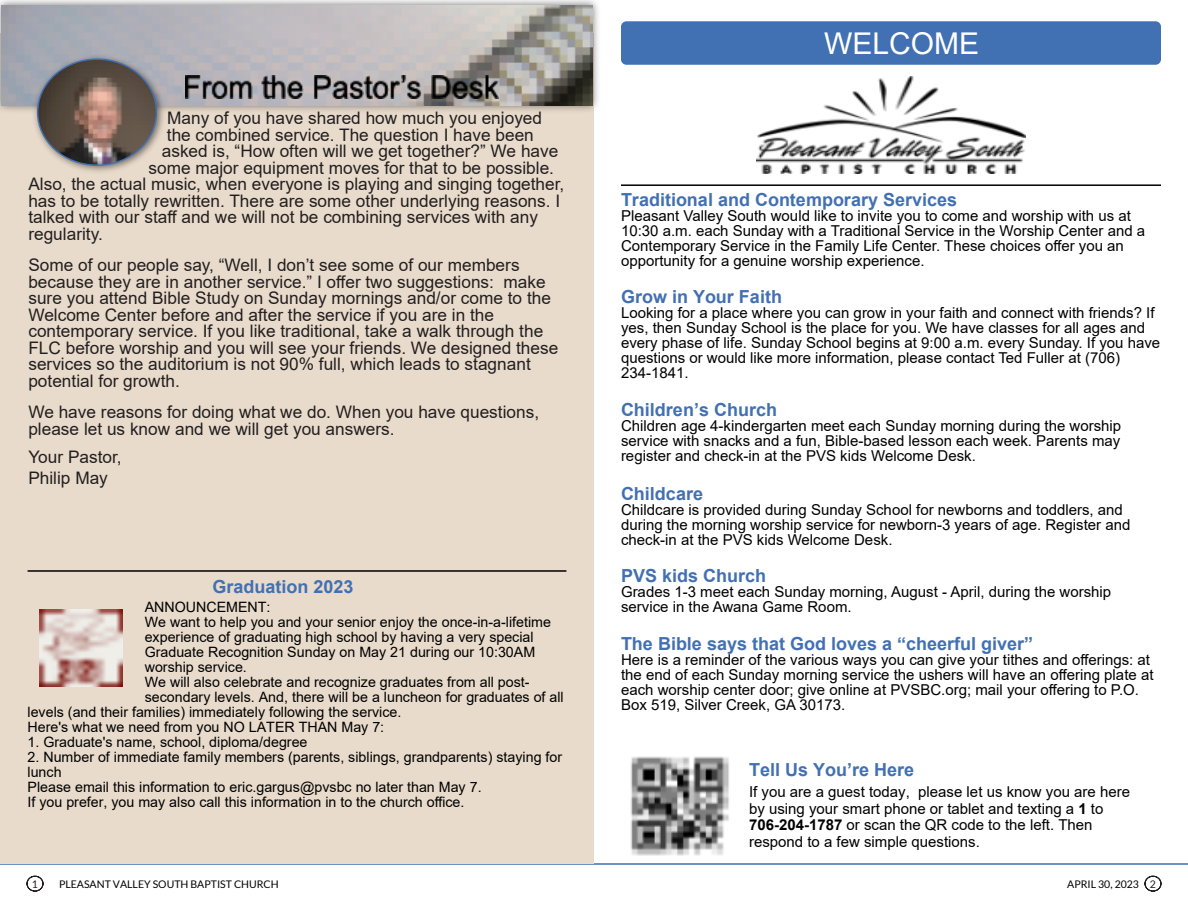
<style>
.page{position:relative;width:1188px;height:918px;background:#fff}
.page>*{position:absolute;margin:0;border:0;box-sizing:border-box;transform-origin:0 0}
.t1{font:30px "Arial";color:#fff}
.t2{font:700 18px "Arial";color:#4270b2}
.t3{font:17.25px/16.5px "Arial";color:#231f20}
.t4{font:15px/15px "Arial";color:#000}
.t5{font:14.25px/15px "Arial";color:#000}
.t6{font:10.5px "Lato";color:#000}
.t7{font:10.5px "Lato";color:#231f20}
.s1{font-weight:700}
.s2{color:#231f20}
</style>
<div class="page">
<svg style="left:26px;top:875px;width:18px;height:17px"></svg>
<svg style="left:1144px;top:875px;width:18px;height:17px"></svg>
<hr style="left:0;top:863px;width:1188px;height:2px;background:#4270b2">
<img style="left:630px;top:756px;width:99px;height:100px">
<hr style="left:621px;top:184px;width:540px;height:2px;background:#000">
<div style="left:621px;top:21px;width:540px;height:44px;background:#4170b3;border-radius:5px"></div>
<div style="left:0;top:34px;width:594px;height:830px;background:#e8dbcb"></div>
<hr style="left:28px;top:570px;width:538px;height:2px;background:#000">
<img style="left:39px;top:609px;width:83px;height:77px">
<img style="left:0;top:0;width:598px;height:112px">
<img style="left:2px;top:5px;width:590px;height:100px">
<img style="left:33px;top:54px;width:132px;height:118px">
<img style="left:38px;top:59px;width:118px;height:106px;border-radius:50%">
<img style="left:186px;top:76px;width:312px;height:22px">
<img style="left:757px;top:76px;width:268px;height:98px">
<p class="t3" style="left:167px;top:112px;width:376px">Many of you have shared how much you enjoyed</p>
<p class="t3" style="left:167px;top:128px;width:368px">the combined service. The question I have been</p>
<p class="t3" style="left:162px;top:145px;width:398px">asked is, “How often will we get together?” We have</p>
<p class="t3" style="left:149px;top:161px;width:407px">some major equipment moves for that to be possible.</p>
<p class="t3" style="left:28px;top:178px;width:538px">Also, the actual music, when everyone is playing and singing together,</p>
<p class="t3" style="left:28px;top:194px;width:533px">has to be totally rewritten. There are some other underlying reasons. I</p>
<p class="t3" style="left:28px;top:211px;width:511px">talked with our staff and we will not be combining services with any</p>
<p class="t3" style="left:28px;top:227px;width:76px">regularity.</p>
<p class="t3" style="left:28px;top:259px;width:531px">Some of our people say, “Well, I don’t see some of our members because they are in another service.” I offer two suggestions: make sure you attend Bible Study on Sunday mornings and/or come to the Welcome Center before and after the service if you are in the contemporary service. If you like traditional, take a walk through the FLC before worship and you will see your friends. We designed these services so the auditorium is not 90% full, which leads to stagnant potential for growth.</p>
<p class="t3" style="left:28px;top:406px;width:512px">We have reasons for doing what we do. When you have questions, please let us know and we will get you answers.</p>
<p class="t3" style="left:28px;top:448px;width:95px;line-height:21px">Your Pastor,<br>Philip May</p>
<p class="t2" style="left:213px;top:579px;width:143px">Graduation 2023</p>
<p class="t5" style="left:145px;top:601px;width:127px">ANNOUNCEMENT:</p>
<p class="t5" style="left:145px;top:616px;width:408px">We want to help you and your senior enjoy the once-in-a-lifetime</p>
<p class="t5" style="left:145px;top:631px;width:390px">experience of graduating high school by having a very special</p>
<p class="t5" style="left:145px;top:646px;width:392px">Graduate Recognition Sunday on May 21 during our 10:30AM</p>
<p class="t5" style="left:145px;top:661px;width:104px">worship service.</p>
<p class="t5" style="left:145px;top:676px;width:386px">We will also celebrate and recognize graduates from all post-</p>
<p class="t5" style="left:145px;top:691px;width:421px">secondary levels. And, there will be a luncheon for graduates of all</p>
<p class="t5" style="left:28px;top:706px;width:375px">levels (and their families) immediately following the service.</p>
<p class="t5" style="left:28px;top:721px;width:358px">Here's what we need from you NO LATER THAN May 7:</p>
<p class="t5" style="left:28px;top:736px;width:281px">1. Graduate's name, school, diploma/degree</p>
<p class="t5" style="left:28px;top:751px;width:536px">2. Number of immediate family members (parents, siblings, grandparents) staying for lunch<br>Please email this information to eric.gargus@pvsbc no later than May 7.<br>If you prefer, you may also call this information in to the church office.</p>
<h1 class="t1" style="left:824px;top:32px;width:157px">WELCOME</h1>
<p class="t2" style="left:621px;top:193px;width:338px">Traditional and Contemporary Services</p>
<p class="t4" style="left:621px;top:209px;width:526px">Pleasant Valley South would like to invite you to come and worship with us at 10:30 a.m. each Sunday with a Traditional Service in the Worship Center and a Contemporary Service in the Family Life Center. These choices offer you an opportunity for a genuine worship experience.</p>
<p class="t2" style="left:621px;top:290px;width:162px">Grow in Your Faith</p>
<p class="t4" style="left:621px;top:307px;width:541px">Looking for a place where you can grow in your faith and connect with friends? If yes, then Sunday School is the place for you. We have classes for all ages and every phase of life. Sunday School begins at 9:00 a.m. every Sunday. If you have questions or would like more information, please contact Ted Fuller at (706)<br>234-1841.</p>
<p class="t2" style="left:621px;top:403px;width:158px">Children’s Church</p>
<p class="t4" style="left:621px;top:419px;width:502px;text-align:justify">Children age 4-kindergarten meet each Sunday morning during the worship service with snacks and a fun, Bible-based lesson each week. Parents may register and check-in at the PVS kids Welcome Desk.</p>
<p class="t2" style="left:621px;top:487px;width:84px">Childcare</p>
<p class="t4" style="left:621px;top:503px;width:511px">Childcare is provided during Sunday School for newborns and toddlers, and during the morning worship service for newborn-3 years of age. Register and check-in at the PVS kids Welcome Desk.</p>
<p class="t2" style="left:621px;top:569px;width:147px">PVS kids Church</p>
<p class="t4" style="left:621px;top:586px;width:492px">Grades 1-3 meet each Sunday morning, August - April, during the worship service in the Awana Game Room.</p>
<p class="t2" style="left:621px;top:637px;width:414px">The Bible says that God loves a “cheerful giver”</p>
<p class="t4" style="left:621px;top:653px;width:534px">Here is a reminder of the various ways you can give your tithes and offerings: at the end of each Sunday morning service the ushers will have an offering plate at each worship center door; give online at PVSBC.org; mail your offering to P.O.<br>Box 519, Silver Creek, GA 30173.</p>
<p class="t2" style="left:749px;top:763px;width:167px">Tell Us You’re Here</p>
<p class="t4" style="left:749px;top:785px;width:383px;line-height:16.5px">If you are a guest today, please let us know you are here by using your smart phone or tablet and texting a <span class="s1">1</span> to <span class="s1">706-204-1787</span> or scan the QR code to the left. Then respond to a few simple questions.</p>
<p class="t7" style="left:32px;top:879px;width:8px">1</p>
<p class="t6" style="left:59px;top:879px;width:221px">PLEASANT VALLEY SOUTH BAPTIST CHURCH</p>
<p class="t6" style="left:1067px;top:879px;width:90px">APRIL 30, 2023 <span class="s2">2</span></p>
</div>
